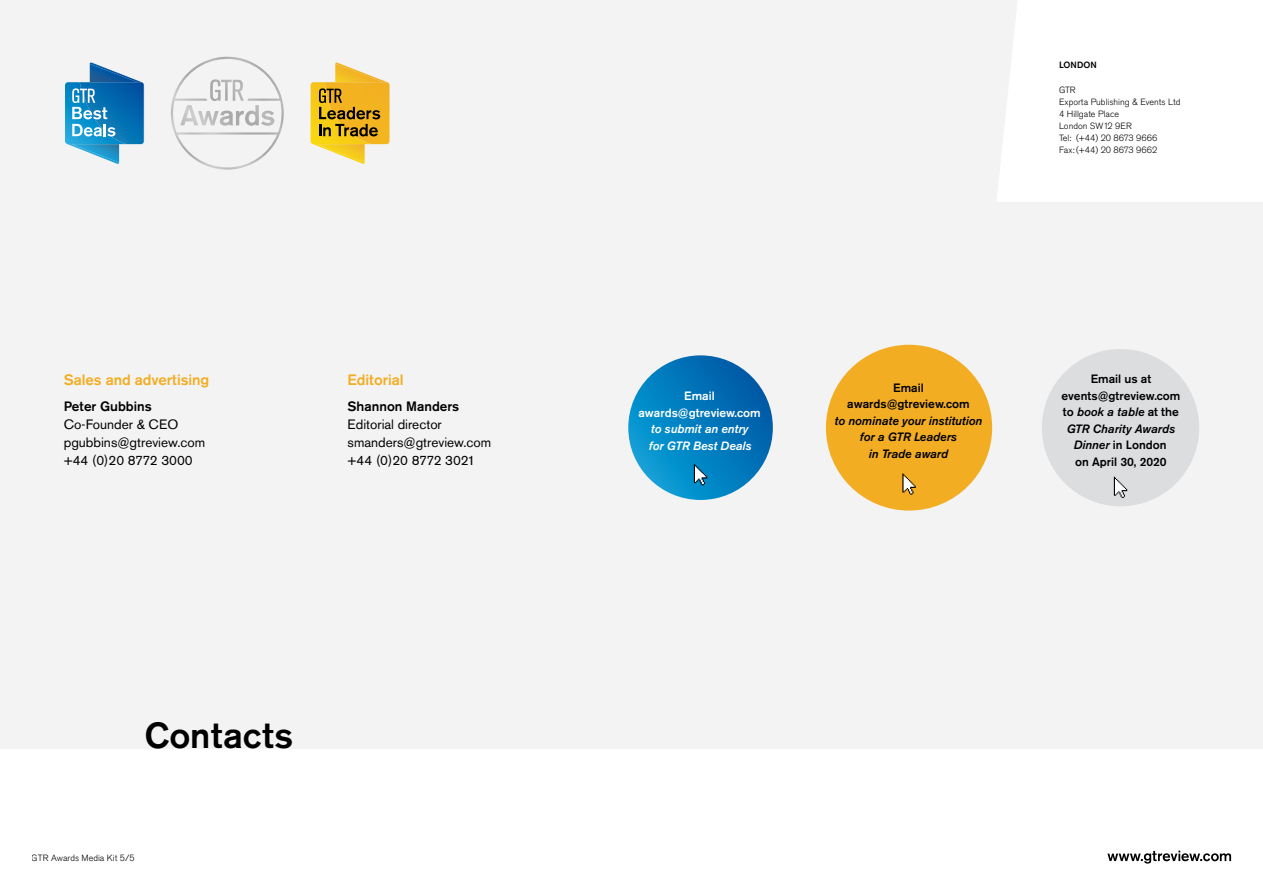
<style>
.page{position:relative;width:1263px;height:893px;background:#fff}
.page>*{position:absolute;margin:0;border:0;box-sizing:border-box;transform-origin:0 0}
.t1{font:500 36px "Akzidenz Grotesk BQ";letter-spacing:.015em;color:#000}
.t2{font:500 15px "Akzidenz Grotesk BQ";letter-spacing:-.005em;color:#f2ad22}
.t3{font:13.5px/18px "Akzidenz Grotesk BQ";color:#000}
.t4{font:500 13.5px "Akzidenz Grotesk BQ";color:#000}
.t5{font:500 12px/16.5px "Akzidenz Grotesk BQ";color:#000;text-align:center}
.t6{font:italic 500 12px/16.5px "Akzidenz Grotesk BQ";color:#000;text-align:center}
.t7{font:italic 500 12px/16.5px "Akzidenz Grotesk BQ";color:#fff}
.t8{font:500 12px/16.5px "Akzidenz Grotesk BQ";color:#fff;text-align:center}
.t9{font:300 9px/12px "Akzidenz Grotesk BQ";color:#000}
.t10{font:500 9px "Akzidenz Grotesk BQ";letter-spacing:.01em;color:#000}
.s1{font-style:italic}
</style>
<div class="page">
<div style="left:0;top:0;width:1263px;height:748px;background:#f3f3f4"></div>
<div style="left:997px;top:0;width:266px;height:202px;background:#fff"></div>
<svg style="left:65px;top:63px;width:79px;height:101px"></svg>
<svg style="left:311px;top:63px;width:79px;height:101px"></svg>
<img style="left:171px;top:57px;width:113px;height:113px">
<div style="left:1042px;top:349px;width:157px;height:157px;background:#dcdddf;border-radius:50%"></div>
<svg style="left:1114px;top:477px;width:13px;height:21px"></svg>
<svg style="left:628px;top:355px;width:145px;height:145px;background:#047cbe"></svg>
<svg style="left:694px;top:464px;width:13px;height:21px"></svg>
<div style="left:826px;top:345px;width:166px;height:166px;background:#f2ad22;border-radius:50%"></div>
<svg style="left:902px;top:473px;width:14px;height:22px"></svg>
<svg style="left:1107px;top:851px;width:124px;height:12px"></svg>
<h2 class="t2" style="left:64px;top:370px;width:147px">Sales and advertising</h2>
<h3 class="t4" style="left:64px;top:398px;width:89px">Peter Gubbins</h3>
<h3 class="t3" style="left:64px;top:415px;width:143px">Co-Founder &amp; CEO pgubbins@gtreview.com +44 (0)20 8772 3000</h3>
<h2 class="t2" style="left:348px;top:370px;width:57px">Editorial</h2>
<h3 class="t4" style="left:348px;top:398px;width:113px">Shannon Manders</h3>
<h3 class="t3" style="left:348px;top:415px;width:145px">Editorial director smanders@gtreview.com +44 (0)20 8772 3021</h3>
<h1 class="t1" style="left:145px;top:714px;width:150px">Contacts</h1>
<p class="t9" style="left:32px;top:852px;width:104px">GTR Awards Media Kit 5/5</p>
<p class="t10" style="left:1059px;top:59px;width:39px">LONDON</p>
<p class="t9" style="left:1059px;top:84px;width:123px">GTR<br>Exporta Publishing &amp; Events Ltd<br>4 Hillgate Place<br>London SW12 9ER<br>Tel: (+44) 20 8673 9666<br>Fax: (+44) 20 8673 9662</p>
<h3 class="t8" style="left:638px;top:388px;width:124px">Email awards@gtreview.com</h3>
<h3 class="t7" style="left:649px;top:421px;width:104px">to submit an entry for GTR Best Deals</h3>
<h3 class="t5" style="left:847px;top:379px;width:124px">Email awards@gtreview.com</h3>
<h3 class="t6" style="left:834px;top:412px;width:149px">to nominate your institution for a GTR Leaders<br>in Trade award</h3>
<h3 class="t5" style="left:1061px;top:371px;width:120px">Email us at events@gtreview.com to <span class="s1">book a table</span> at the<br><span class="s1">GTR Charity Awards<br>Dinner</span> in London<br>on April 30, 2020</h3>
</div>
